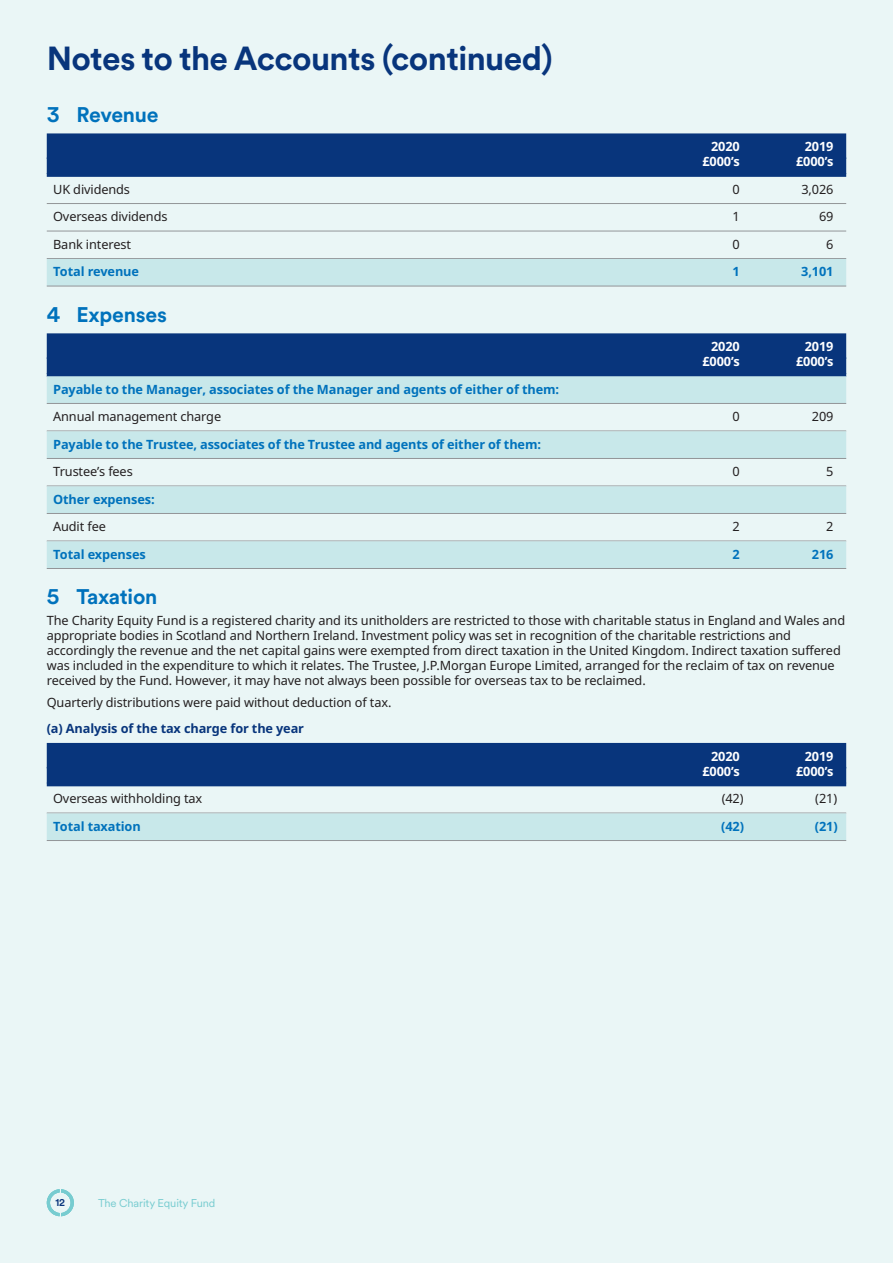
<style>
.page{position:relative;width:893px;height:1263px;background:#eaf6f6}
.page>*{position:absolute;margin:0;border:0;box-sizing:border-box;transform-origin:0 0}
.t1{font:700 33px "Schroders Circular";letter-spacing:-.02em;color:#08357c}
.t2{font:700 21px "Schroders Circular";letter-spacing:-.01em;color:#0072bc}
.t3{font:12.75px/15px "Noto Sans";letter-spacing:-.01em;color:#231f20}
.t4{font:700 12.75px "Noto Sans";letter-spacing:-.01em;color:#0072bc}
.t5{font:700 12.75px "Noto Sans";letter-spacing:-.01em;color:#fff}
.t6{font:700 12.75px "Noto Sans";letter-spacing:-.01em;color:#08357c}
.t7{font:11.25px "Schroders Circular";letter-spacing:-.01em;color:#77ccd0}
.t8{font:700 9.75px "Schroders Circular";color:#08357c}
</style>
<div class="page">
<svg style="left:47px;top:1189px;width:27px;height:27px"></svg>
<div style="left:47px;top:133px;width:799px;height:26px;background:#08357c"></div>
<div style="left:47px;top:157px;width:799px;height:17px;background:#08357c"></div>
<svg style="left:47px;top:174px;width:799px;height:3px;background:#123e81"></svg>
<hr style="left:47px;top:203px;width:799px;height:1px;background:#939598">
<hr style="left:47px;top:231px;width:799px;height:1px;background:#939598">
<hr style="left:47px;top:258px;width:799px;height:1px;background:#939598">
<div style="left:47px;top:259px;width:799px;height:27px;background:#c8e8ea"></div>
<hr style="left:47px;top:286px;width:799px;height:1px;background:#939598">
<div style="left:47px;top:333px;width:799px;height:26px;background:#08357c"></div>
<div style="left:47px;top:357px;width:799px;height:17px;background:#08357c"></div>
<hr style="left:47px;top:373px;width:799px;height:4px;background:#08357c">
<div style="left:47px;top:376px;width:799px;height:27px;background:#c8e8ea"></div>
<hr style="left:47px;top:403px;width:799px;height:1px;background:#939598">
<div style="left:47px;top:431px;width:799px;height:27px;background:#c8e8ea"></div>
<hr style="left:47px;top:458px;width:799px;height:1px;background:#939598">
<div style="left:47px;top:486px;width:799px;height:27px;background:#c8e8ea"></div>
<hr style="left:47px;top:513px;width:799px;height:1px;background:#939598">
<div style="left:47px;top:541px;width:799px;height:27px;background:#c8e8ea"></div>
<hr style="left:47px;top:568px;width:799px;height:1px;background:#939598">
<div style="left:47px;top:743px;width:799px;height:25px;background:#08357c"></div>
<div style="left:47px;top:767px;width:799px;height:16px;background:#08357c"></div>
<hr style="left:47px;top:782px;width:799px;height:4px;background:#08357c">
<div style="left:47px;top:813px;width:799px;height:27px;background:#c8e8ea"></div>
<hr style="left:47px;top:840px;width:799px;height:1px;background:#939598">
<p class="t1" style="left:47px;top:47px;width:507px">Notes to the Accounts (continued)</p>
<p class="t2" style="left:47px;top:107px;width:113px">3 Revenue</p>
<p class="t5" style="left:711px;top:142px;width:30px">2020</p>
<p class="t5" style="left:805px;top:142px;width:30px">2019</p>
<p class="t5" style="left:702px;top:157px;width:39px">£000’s</p>
<p class="t5" style="left:796px;top:157px;width:39px">£000’s</p>
<p class="t3" style="left:53px;top:183px;width:78px">UK dividends</p>
<p class="t3" style="left:733px;top:183px;width:9px">0</p>
<p class="t3" style="left:801px;top:183px;width:34px">3,026</p>
<p class="t3" style="left:53px;top:210px;width:116px">Overseas dividends</p>
<p class="t3" style="left:733px;top:210px;width:9px">1</p>
<p class="t3" style="left:819px;top:210px;width:16px">69</p>
<p class="t3" style="left:53px;top:238px;width:79px">Bank interest</p>
<p class="t3" style="left:733px;top:238px;width:9px">0</p>
<p class="t3" style="left:826px;top:238px;width:9px">6</p>
<p class="t4" style="left:53px;top:267px;width:87px">Total revenue</p>
<p class="t4" style="left:733px;top:267px;width:9px">1</p>
<p class="t4" style="left:801px;top:267px;width:34px">3,101</p>
<p class="t2" style="left:47px;top:307px;width:122px">4 Expenses</p>
<p class="t5" style="left:711px;top:341px;width:30px">2020</p>
<p class="t5" style="left:805px;top:341px;width:30px">2019</p>
<p class="t5" style="left:702px;top:356px;width:39px">£000’s</p>
<p class="t5" style="left:796px;top:356px;width:39px">£000’s</p>
<p class="t4" style="left:53px;top:384px;width:507px">Payable to the Manager, associates of the Manager and agents of either of them:</p>
<p class="t3" style="left:53px;top:410px;width:170px">Annual management charge</p>
<p class="t3" style="left:733px;top:410px;width:9px">0</p>
<p class="t3" style="left:812px;top:410px;width:23px">209</p>
<p class="t4" style="left:53px;top:439px;width:489px">Payable to the Trustee, associates of the Trustee and agents of either of them:</p>
<p class="t3" style="left:53px;top:465px;width:81px">Trustee’s fees</p>
<p class="t3" style="left:733px;top:465px;width:9px">0</p>
<p class="t3" style="left:826px;top:465px;width:9px">5</p>
<p class="t4" style="left:53px;top:494px;width:103px">Other expenses:</p>
<p class="t3" style="left:53px;top:520px;width:54px">Audit fee</p>
<p class="t3" style="left:733px;top:520px;width:9px">2</p>
<p class="t3" style="left:826px;top:520px;width:9px">2</p>
<p class="t4" style="left:53px;top:549px;width:94px">Total expenses</p>
<p class="t4" style="left:733px;top:549px;width:9px">2</p>
<p class="t4" style="left:812px;top:549px;width:23px">216</p>
<p class="t2" style="left:47px;top:589px;width:112px">5 Taxation</p>
<p class="t3" style="left:47px;top:615px;width:800px">The Charity Equity Fund is a registered charity and its unitholders are restricted to those with charitable status in England and Wales and appropriate bodies in Scotland and Northern Ireland. Investment policy was set in recognition of the charitable restrictions and accordingly the revenue and the net capital gains were exempted from direct taxation in the United Kingdom. Indirect taxation suffered was included in the expenditure to which it relates. The Trustee, J.P.Morgan Europe Limited, arranged for the reclaim of tax on revenue received by the Fund. However, it may have not always been possible for overseas tax to be reclaimed.</p>
<p class="t3" style="left:47px;top:696px;width:346px">Quarterly distributions were paid without deduction of tax.</p>
<p class="t6" style="left:47px;top:723px;width:259px">(a) Analysis of the tax charge for the year</p>
<p class="t5" style="left:711px;top:751px;width:30px">2020</p>
<p class="t5" style="left:805px;top:751px;width:30px">2019</p>
<p class="t5" style="left:702px;top:766px;width:39px">£000’s</p>
<p class="t5" style="left:796px;top:766px;width:39px">£000’s</p>
<p class="t3" style="left:53px;top:792px;width:151px">Overseas withholding tax</p>
<p class="t3" style="left:722px;top:792px;width:23px">(42)</p>
<p class="t3" style="left:815px;top:792px;width:23px">(21)</p>
<p class="t4" style="left:53px;top:821px;width:89px">Total taxation</p>
<p class="t4" style="left:721px;top:821px;width:24px">(42)</p>
<p class="t4" style="left:815px;top:821px;width:24px">(21)</p>
<p class="t8" style="left:55px;top:1199px;width:11px">12</p>
<p class="t7" style="left:98px;top:1196px;width:119px">The Charity Equity Fund</p>
</div>
